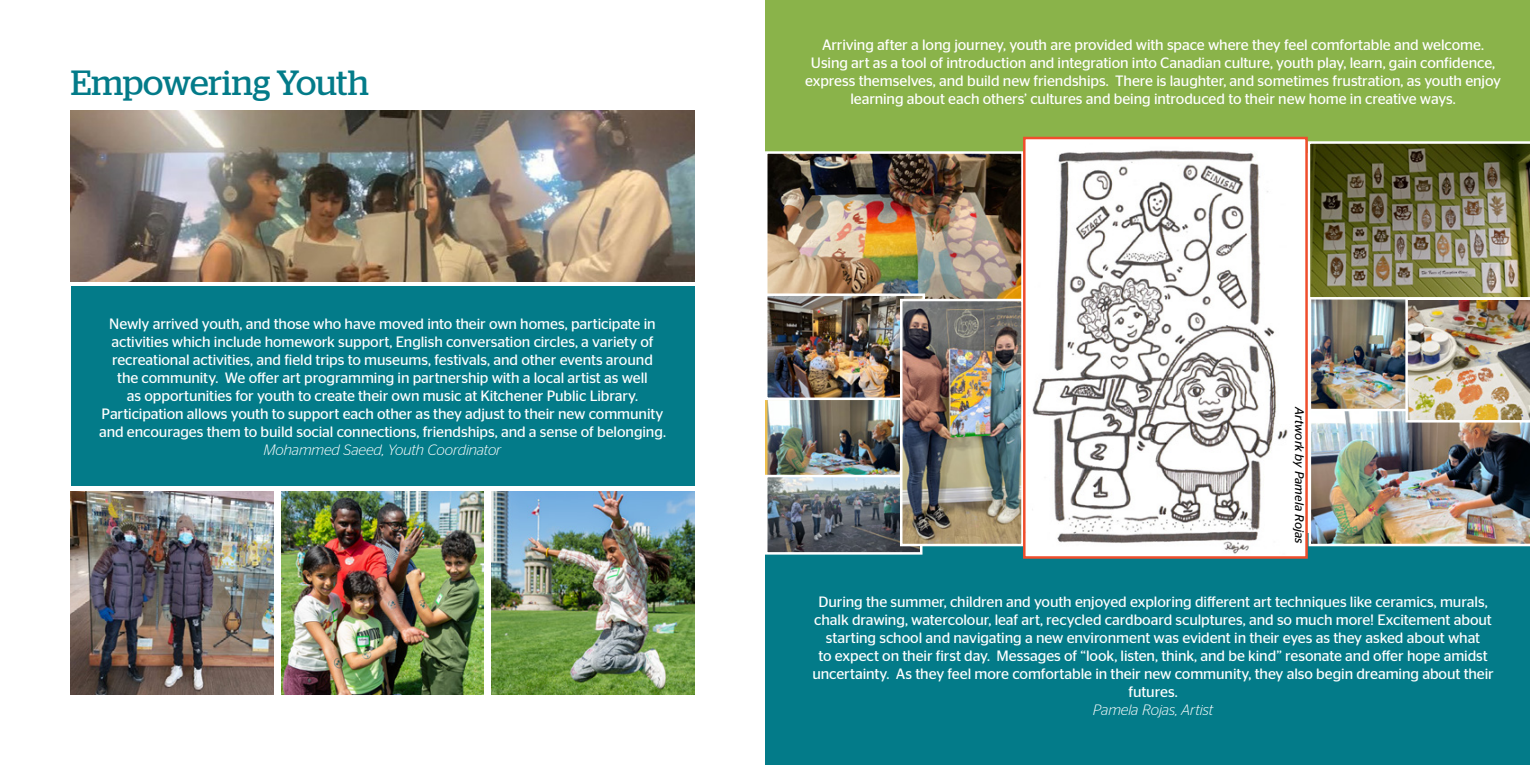
<style>
.page{position:relative;width:1530px;height:765px;background:#fff}
.page>*{position:absolute;margin:0;border:0;box-sizing:border-box;transform-origin:0 0}
.t1{font:35px "Stag";letter-spacing:-.005em;color:#037b89}
.t2{font:15px/18px "Stag Sans";letter-spacing:-.005em;color:#fff;text-align:center}
.t3{font:italic 300 15px "Stag Sans";letter-spacing:-.005em;color:#fff}
.t4{font:italic 12.5px "Stag Sans";letter-spacing:.005em;color:#000}
</style>
<div class="page">
<div style="left:765px;top:0;width:765px;height:153px;background:#8ab34a"></div>
<div style="left:765px;top:534px;width:765px;height:231px;background:#037b89"></div>
<div style="left:71px;top:286px;width:623px;height:200px;background:#037b89"></div>
<img style="left:768px;top:154px;width:253px;height:145px">
<div style="left:765px;top:151px;width:259px;height:155px;border:2px solid #fff"></div>
<img style="left:71px;top:111px;width:623px;height:170px">
<img style="left:71px;top:492px;width:202px;height:202px">
<img style="left:281px;top:492px;width:203px;height:202px">
<img style="left:492px;top:492px;width:202px;height:202px">
<img style="left:768px;top:296px;width:154px;height:179px">
<div style="left:765px;top:398px;width:160px;height:103px;border:2px solid #efc04e"></div>
<img style="left:768px;top:478px;width:151px;height:74px">
<div style="left:765px;top:475px;width:157px;height:80px;border:2px solid #fff"></div>
<div style="left:765px;top:293px;width:160px;height:107px;border:2px solid #fff"></div>
<img style="left:903px;top:302px;width:118px;height:241px">
<div style="left:900px;top:299px;width:124px;height:247px;border:2px solid #fff"></div>
<img style="left:1308px;top:141px;width:222px;height:405px">
<img style="left:1026px;top:140px;width:279px;height:416px">
<div style="left:1023px;top:137px;width:285px;height:422px;border:2px solid #f04e2c"></div>
<h1 class="t1" style="left:71px;top:63px;width:300px">Empowering Youth</h1>
<p class="t2" style="left:99px;top:315px;width:568px">Newly arrived youth, and those who have moved into their own homes, participate in activities which include homework support, English conversation circles, a variety of recreational activities, and field trips to museums, festivals, and other events around<br>the community. We offer art programming in partnership with a local artist as well<br>as opportunities for youth to create their own music at Kitchener Public Library.<br>Participation allows youth to support each other as they adjust to their new community and encourages them to build social connections, friendships, and a sense of belonging.</p>
<p class="t3" style="left:264px;top:441px;width:239px">Mohammed Saeed, Youth Coordinator</p>
<p class="t2" style="left:805px;top:35px;width:697px">Arriving after a long journey, youth are provided with space where they feel comfortable and welcome.<br>Using art as a tool of introduction and integration into Canadian culture, youth play, learn, gain confidence, express themselves, and build new friendships. There is laughter, and sometimes frustration, as youth enjoy learning about each others’ cultures and being introduced to their new home in creative ways.</p>
<p class="t4" style="left:1306px;top:407px;width:139px;rotate:90deg">Artwork by Pamela Rojas</p>
<p class="t2" style="left:812px;top:593px;width:683px">During the summer, children and youth enjoyed exploring different art techniques like ceramics, murals, chalk drawing, watercolour, leaf art, recycled cardboard sculptures, and so much more! Excitement about starting school and navigating a new environment was evident in their eyes as they asked about what<br>to expect on their first day. Messages of “look, listen, think, and be kind” resonate and offer hope amidst uncertainty. As they feel more comfortable in their new community, they also begin dreaming about their futures.</p>
<p class="t3" style="left:1093px;top:702px;width:122px">Pamela Rojas, Artist</p>
</div>
